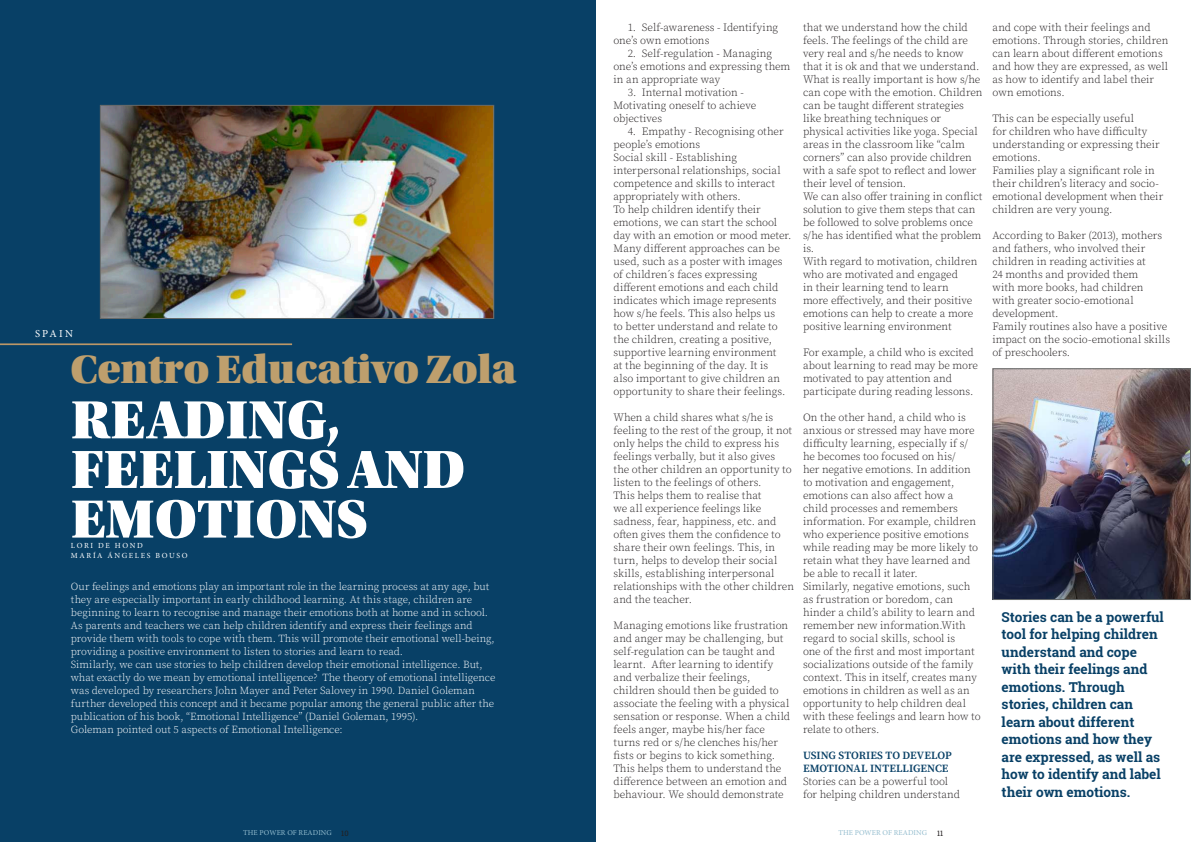
<style>
.page{position:relative;width:1191px;height:842px;background:#fff}
.page>*{position:absolute;margin:0;border:0;box-sizing:border-box;transform-origin:0 0}
.t1{font:56.8px/49.6px "Utopia Std Black Headline";letter-spacing:.01em;color:#fff}
.t2{font:41.8px "Utopia Std Black Headline";color:#be9f6d}
.t3{font:700 13.6px/17.5px "Roboto Slab";color:#084066}
.t4{font:300 11px/13px "Source Serif Pro";letter-spacing:-.01em;color:#231f20}
.t5{font:600 11px/13px "Source Serif Pro";letter-spacing:.005em;color:#084066}
.t6{font:300 10.7px/13px "Source Serif Pro";letter-spacing:-.01em;color:#fff}
.t7{font:10.7px "Minion Pro";letter-spacing:.205em;color:#fff}
.t8{font:7.8px/9.3px "Minion Pro";letter-spacing:.21em;color:#fff}
.t9{font:7.4px "Minion Pro";letter-spacing:.01em;color:#93bcce}
.t10{font:7.4px "Roboto Slab";color:#231f20}
</style>
<div class="page">
<div style="left:0;top:0;width:595px;height:842px;background:#084066"></div>
<img style="left:102px;top:107px;width:390px;height:210px">
<div style="left:100px;top:105px;width:394px;height:214px;border:1px solid #656969"></div>
<img style="left:994px;top:370px;width:195px;height:228px">
<div style="left:992px;top:368px;width:199px;height:232px;border:1px solid #656969"></div>
<hr style="left:0;top:343px;width:292px;height:2px;background:#bc9767">
<p class="t7" style="left:35px;top:326px;width:40px">SPAIN</p>
<h2 class="t2" style="left:71px;top:347px;width:447px">Centro Educativo Zola</h2>
<h1 class="t1" style="left:71px;top:396px;width:395px">READING,<br>FEELINGS AND<br>EMOTIONS</h1>
<p class="t8" style="left:71px;top:541px;width:118px">LORI DE HOND<br>MARÍA ÁNGELES BOUSO</p>
<p class="t6" style="left:71px;top:580px;width:426px">Our feelings and emotions play an important role in the learning process at any age, but they are especially important in early childhood learning. At this stage, children are beginning to learn to recognise and manage their emotions both at home and in school.<br>As parents and teachers we can help children identify and express their feelings and provide them with tools to cope with them. This will promote their emotional well-being, providing a positive environment to listen to stories and learn to read.<br>Similarly, we can use stories to help children develop their emotional intelligence. But, what exactly do we mean by emotional intelligence? The theory of emotional intelligence was developed by researchers John Mayer and Peter Salovey in 1990. Daniel Goleman further developed this concept and it became popular among the general public after the publication of his book, “Emotional Intelligence” (Daniel Goleman, 1995).<br>Goleman pointed out 5 aspects of Emotional Intelligence:</p>
<p class="t4" style="left:613px;top:21px;width:166px;text-indent:14px">1. Self-awareness - Identifying one’s own emotions</p>
<p class="t4" style="left:613px;top:47px;width:178px;text-indent:14px">2. Self-regulation - Managing one’s emotions and expressing them in an appropriate way</p>
<p class="t4" style="left:613px;top:86px;width:144px;text-indent:14px">3. Internal motivation -<br>Motivating oneself to achieve objectives</p>
<p class="t4" style="left:613px;top:125px;width:179px;text-indent:14px">4. Empathy - Recognising other people’s emotions<br>Social skill - Establishing interpersonal relationships, social competence and skills to interact appropriately with others.<br>To help children identify their emotions, we can start the school day with an emotion or mood meter.<br>Many different approaches can be used, such as a poster with images of children´s faces expressing different emotions and each child indicates which image represents how s/he feels. This also helps us<br>to better understand and relate to the children, creating a positive, supportive learning environment<br>at the beginning of the day. It is<br>also important to give children an opportunity to share their feelings.</p>
<p class="t4" style="left:613px;top:411px;width:182px">When a child shares what s/he is feeling to the rest of the group, it not only helps the child to express his feelings verbally, but it also gives<br>the other children an opportunity to listen to the feelings of others.<br>This helps them to realise that<br>we all experience feelings like sadness, fear, happiness, etc. and often gives them the confidence to share their own feelings. This, in turn, helps to develop their social skills, establishing interpersonal relationships with the other children and the teacher.</p>
<p class="t4" style="left:613px;top:619px;width:178px">Managing emotions like frustration and anger may be challenging, but self-regulation can be taught and learnt. After learning to identify and verbalize their feelings, children should then be guided to associate the feeling with a physical sensation or response. When a child feels anger, maybe his/her face turns red or s/he clenches his/her fists or begins to kick something.<br>This helps them to understand the difference between an emotion and behaviour. We should demonstrate</p>
<p class="t4" style="left:803px;top:21px;width:181px">that we understand how the child feels. The feelings of the child are very real and s/he needs to know that it is ok and that we understand.<br>What is really important is how s/he can cope with the emotion. Children can be taught different strategies like breathing techniques or physical activities like yoga. Special areas in the classroom like “calm corners” can also provide children with a safe spot to reflect and lower their level of tension.<br>We can also offer training in conflict solution to give them steps that can be followed to solve problems once s/he has identified what the problem is.<br>With regard to motivation, children who are motivated and engaged<br>in their learning tend to learn<br>more effectively, and their positive emotions can help to create a more positive learning environment</p>
<p class="t4" style="left:803px;top:346px;width:176px">For example, a child who is excited about learning to read may be more motivated to pay attention and participate during reading lessons.</p>
<p class="t4" style="left:803px;top:411px;width:179px">On the other hand, a child who is anxious or stressed may have more difficulty learning, especially if s/ he becomes too focused on his/<br>her negative emotions. In addition to motivation and engagement, emotions can also affect how a child processes and remembers information. For example, children who experience positive emotions while reading may be more likely to retain what they have learned and be able to recall it later.<br>Similarly, negative emotions, such as frustration or boredom, can hinder a child’s ability to learn and remember new information.With regard to social skills, school is<br>one of the first and most important socializations outside of the family context. This in itself, creates many emotions in children as well as an opportunity to help children deal with these feelings and learn how to relate to others.</p>
<p class="t5" style="left:803px;top:749px;width:150px">USING STORIES TO DEVELOP<br>EMOTIONAL INTELLIGENCE</p>
<p class="t4" style="left:803px;top:775px;width:158px">Stories can be a powerful tool for helping children understand</p>
<p class="t4" style="left:992px;top:21px;width:177px">and cope with their feelings and emotions. Through stories, children can learn about different emotions and how they are expressed, as well as how to identify and label their own emotions.</p>
<p class="t4" style="left:992px;top:112px;width:172px">This can be especially useful<br>for children who have difficulty understanding or expressing their emotions.<br>Families play a significant role in their children’s literacy and socio&shy;emotional development when their children are very young.</p>
<p class="t4" style="left:992px;top:229px;width:179px">According to Baker (2013), mothers and fathers, who involved their children in reading activities at<br>24 months and provided them<br>with more books, had children<br>with greater socio-emotional development.<br>Family routines also have a positive impact on the socio-emotional skills of preschoolers.</p>
<p class="t3" style="left:1001px;top:608px;width:164px">Stories can be a powerful tool for helping children understand and cope with their feelings and emotions. Through stories, children can learn about different emotions and how they are expressed, as well as how to identify and label their own emotions.</p>
<p class="t9" style="left:243px;top:827px;width:90px">THE POWER OF READING</p>
<p class="t10" style="left:341px;top:828px;width:9px">10</p>
<p class="t9" style="left:838px;top:827px;width:90px">THE POWER OF READING</p>
<p class="t10" style="left:937px;top:828px;width:8px">11</p>
</div>
